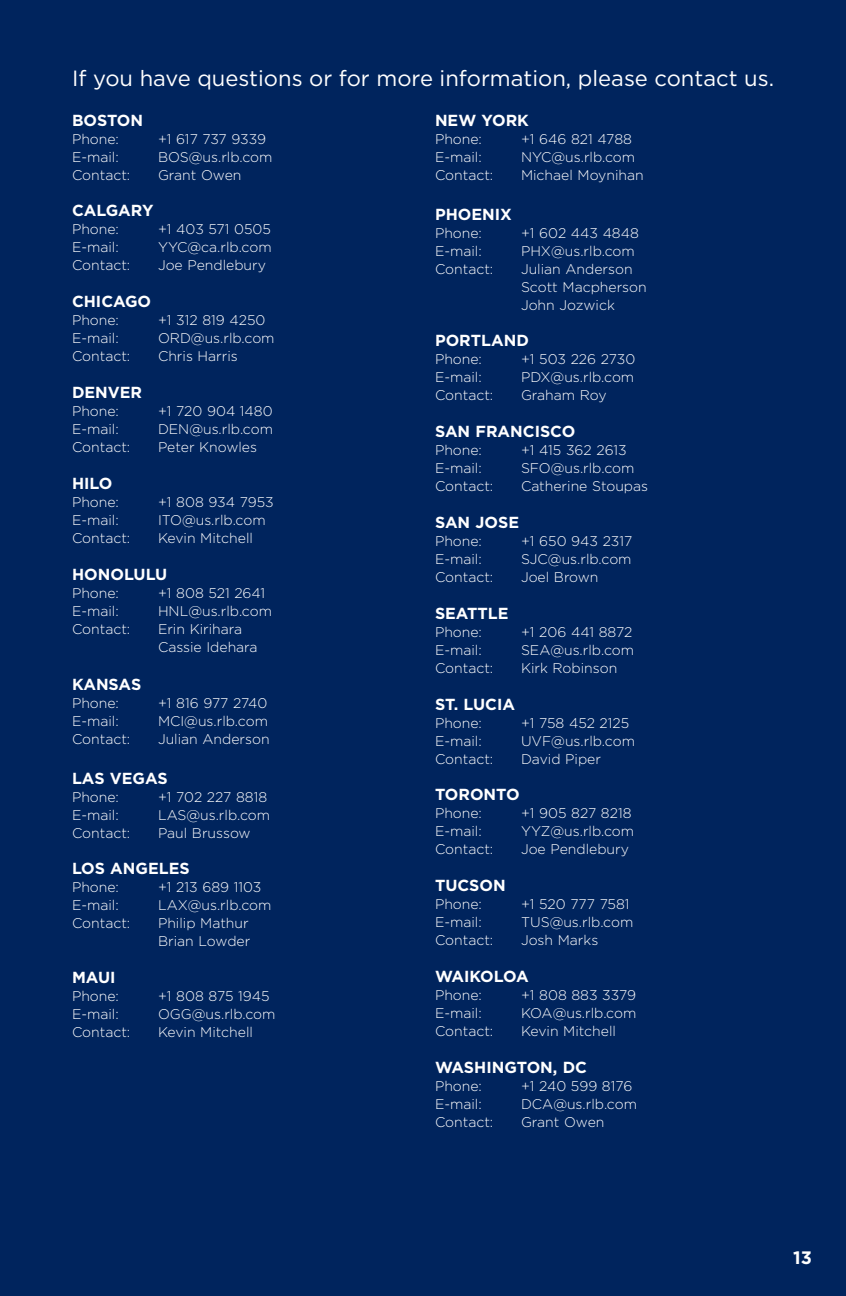
<style>
.page{position:relative;width:846px;height:1296px;background:#00245d}
.page>*{position:absolute;margin:0;border:0;box-sizing:border-box;transform-origin:0 0}
.t1{font:22px "Gotham";color:#fff}
.t2{font:700 18px "Gotham";color:#fff}
.t3{font:700 16px "Gotham";color:#fff}
.t4{font:700 16px "Gotham";letter-spacing:-.04em;color:#fff}
.t5{font:300 14px/18px "Gotham";color:#fff}
</style>
<div class="page">
<h1 class="t1" style="left:72px;top:69px;width:704px">If you have questions or for more information, please contact us.</h1>
<p class="t3" style="left:72px;top:114px;width:73px">BOSTON</p>
<p class="t5" style="left:72px;top:130px;width:49px">Phone:</p>
<p class="t5" style="left:158px;top:130px;width:110px">+1 617 737 9339</p>
<p class="t5" style="left:72px;top:148px;width:48px">E-mail:</p>
<p class="t5" style="left:158px;top:148px;width:116px">BOS@us.rlb.com</p>
<p class="t5" style="left:72px;top:166px;width:60px">Contact:</p>
<p class="t5" style="left:158px;top:166px;width:85px">Grant Owen</p>
<p class="t3" style="left:72px;top:205px;width:83px">CALGARY</p>
<p class="t5" style="left:72px;top:221px;width:49px">Phone:</p>
<p class="t5" style="left:158px;top:221px;width:115px">+1 403 571 0505</p>
<p class="t5" style="left:72px;top:239px;width:48px">E-mail:</p>
<p class="t5" style="left:158px;top:239px;width:115px">YYC@ca.rlb.com</p>
<p class="t5" style="left:72px;top:257px;width:60px">Contact:</p>
<p class="t5" style="left:158px;top:257px;width:110px">Joe Pendlebury</p>
<p class="t3" style="left:72px;top:296px;width:81px">CHICAGO</p>
<p class="t5" style="left:72px;top:312px;width:49px">Phone:</p>
<p class="t5" style="left:158px;top:312px;width:109px">+1 312 819 4250</p>
<p class="t5" style="left:72px;top:330px;width:48px">E-mail:</p>
<p class="t5" style="left:158px;top:330px;width:118px">ORD@us.rlb.com</p>
<p class="t5" style="left:72px;top:348px;width:60px">Contact:</p>
<p class="t5" style="left:158px;top:348px;width:81px">Chris Harris</p>
<p class="t3" style="left:72px;top:387px;width:72px">DENVER</p>
<p class="t5" style="left:72px;top:402px;width:49px">Phone:</p>
<p class="t5" style="left:158px;top:402px;width:116px">+1 720 904 1480</p>
<p class="t5" style="left:72px;top:420px;width:48px">E-mail:</p>
<p class="t5" style="left:158px;top:420px;width:117px">DEN@us.rlb.com</p>
<p class="t5" style="left:72px;top:438px;width:60px">Contact:</p>
<p class="t5" style="left:158px;top:438px;width:101px">Peter Knowles</p>
<p class="t3" style="left:72px;top:477px;width:42px">HILO</p>
<p class="t5" style="left:72px;top:493px;width:49px">Phone:</p>
<p class="t5" style="left:158px;top:493px;width:117px">+1 808 934 7953</p>
<p class="t5" style="left:72px;top:511px;width:48px">E-mail:</p>
<p class="t5" style="left:158px;top:511px;width:109px">ITO@us.rlb.com</p>
<p class="t5" style="left:72px;top:529px;width:60px">Contact:</p>
<p class="t5" style="left:158px;top:529px;width:97px">Kevin Mitchell</p>
<p class="t3" style="left:72px;top:568px;width:97px">HONOLULU</p>
<p class="t5" style="left:72px;top:584px;width:49px">Phone:</p>
<p class="t5" style="left:158px;top:584px;width:109px">+1 808 521 2641</p>
<p class="t5" style="left:72px;top:602px;width:48px">E-mail:</p>
<p class="t5" style="left:158px;top:602px;width:116px">HNL@us.rlb.com</p>
<p class="t5" style="left:72px;top:620px;width:60px">Contact:</p>
<p class="t5" style="left:158px;top:620px;width:101px">Erin Kirihara<br>Cassie Idehara</p>
<p class="t3" style="left:72px;top:678px;width:71px">KANSAS</p>
<p class="t5" style="left:72px;top:694px;width:49px">Phone:</p>
<p class="t5" style="left:158px;top:694px;width:111px">+1 816 977 2740</p>
<p class="t5" style="left:72px;top:712px;width:48px">E-mail:</p>
<p class="t5" style="left:158px;top:712px;width:111px">MCI@us.rlb.com</p>
<p class="t5" style="left:72px;top:730px;width:60px">Contact:</p>
<p class="t5" style="left:158px;top:730px;width:113px">Julian Anderson</p>
<p class="t3" style="left:72px;top:772px;width:97px">LAS VEGAS</p>
<p class="t5" style="left:72px;top:788px;width:49px">Phone:</p>
<p class="t5" style="left:158px;top:788px;width:111px">+1 702 227 8818</p>
<p class="t5" style="left:72px;top:806px;width:48px">E-mail:</p>
<p class="t5" style="left:158px;top:806px;width:114px">LAS@us.rlb.com</p>
<p class="t5" style="left:72px;top:824px;width:60px">Contact:</p>
<p class="t5" style="left:158px;top:824px;width:94px">Paul Brussow</p>
<p class="t3" style="left:72px;top:863px;width:119px">LOS ANGELES</p>
<p class="t5" style="left:72px;top:879px;width:49px">Phone:</p>
<p class="t5" style="left:158px;top:879px;width:105px">+1 213 689 1103</p>
<p class="t5" style="left:72px;top:897px;width:48px">E-mail:</p>
<p class="t5" style="left:158px;top:897px;width:115px">LAX@us.rlb.com</p>
<p class="t5" style="left:72px;top:915px;width:60px">Contact:</p>
<p class="t5" style="left:158px;top:915px;width:94px">Philip Mathur<br>Brian Lowder</p>
<p class="t3" style="left:72px;top:972px;width:45px">MAUI</p>
<p class="t5" style="left:72px;top:988px;width:49px">Phone:</p>
<p class="t5" style="left:158px;top:988px;width:113px">+1 808 875 1945</p>
<p class="t5" style="left:72px;top:1006px;width:48px">E-mail:</p>
<p class="t5" style="left:158px;top:1006px;width:119px">OGG@us.rlb.com</p>
<p class="t5" style="left:72px;top:1024px;width:60px">Contact:</p>
<p class="t5" style="left:158px;top:1024px;width:97px">Kevin Mitchell</p>
<p class="t3" style="left:435px;top:114px;width:95px">NEW YORK</p>
<p class="t5" style="left:435px;top:130px;width:49px">Phone:</p>
<p class="t5" style="left:521px;top:130px;width:113px">+1 646 821 4788</p>
<p class="t5" style="left:435px;top:148px;width:48px">E-mail:</p>
<p class="t5" style="left:521px;top:148px;width:116px">NYC@us.rlb.com</p>
<p class="t5" style="left:435px;top:166px;width:60px">Contact:</p>
<p class="t5" style="left:521px;top:166px;width:124px">Michael Moynihan</p>
<p class="t3" style="left:435px;top:208px;width:78px">PHOENIX</p>
<p class="t5" style="left:435px;top:224px;width:49px">Phone:</p>
<p class="t5" style="left:521px;top:224px;width:119px">+1 602 443 4848</p>
<p class="t5" style="left:435px;top:242px;width:48px">E-mail:</p>
<p class="t5" style="left:521px;top:242px;width:115px">PHX@us.rlb.com</p>
<p class="t5" style="left:435px;top:260px;width:60px">Contact:</p>
<p class="t5" style="left:521px;top:260px;width:127px">Julian Anderson<br>Scott Macpherson<br>John Jozwick</p>
<p class="t3" style="left:435px;top:335px;width:95px">PORTLAND</p>
<p class="t5" style="left:435px;top:351px;width:49px">Phone:</p>
<p class="t5" style="left:521px;top:351px;width:116px">+1 503 226 2730</p>
<p class="t5" style="left:435px;top:369px;width:48px">E-mail:</p>
<p class="t5" style="left:521px;top:369px;width:115px">PDX@us.rlb.com</p>
<p class="t5" style="left:435px;top:387px;width:60px">Contact:</p>
<p class="t5" style="left:521px;top:387px;width:87px">Graham Roy</p>
<p class="t3" style="left:435px;top:426px;width:142px">SAN FRANCISCO</p>
<p class="t5" style="left:435px;top:442px;width:49px">Phone:</p>
<p class="t5" style="left:521px;top:442px;width:107px">+1 415 362 2613</p>
<p class="t5" style="left:435px;top:460px;width:48px">E-mail:</p>
<p class="t5" style="left:521px;top:460px;width:115px">SFO@us.rlb.com</p>
<p class="t5" style="left:435px;top:478px;width:60px">Contact:</p>
<p class="t5" style="left:521px;top:478px;width:129px">Catherine Stoupas</p>
<p class="t3" style="left:435px;top:517px;width:86px">SAN JOSE</p>
<p class="t5" style="left:435px;top:532px;width:49px">Phone:</p>
<p class="t5" style="left:521px;top:532px;width:113px">+1 650 943 2317</p>
<p class="t5" style="left:435px;top:550px;width:48px">E-mail:</p>
<p class="t5" style="left:521px;top:550px;width:112px">SJC@us.rlb.com</p>
<p class="t5" style="left:435px;top:568px;width:60px">Contact:</p>
<p class="t5" style="left:521px;top:568px;width:79px">Joel Brown</p>
<p class="t3" style="left:435px;top:607px;width:75px">SEATTLE</p>
<p class="t5" style="left:435px;top:623px;width:49px">Phone:</p>
<p class="t5" style="left:521px;top:623px;width:113px">+1 206 441 8872</p>
<p class="t5" style="left:435px;top:641px;width:48px">E-mail:</p>
<p class="t5" style="left:521px;top:641px;width:115px">SEA@us.rlb.com</p>
<p class="t5" style="left:435px;top:659px;width:60px">Contact:</p>
<p class="t5" style="left:521px;top:659px;width:98px">Kirk Robinson</p>
<p class="t3" style="left:435px;top:698px;width:82px">ST. LUCIA</p>
<p class="t5" style="left:435px;top:714px;width:49px">Phone:</p>
<p class="t5" style="left:521px;top:714px;width:110px">+1 758 452 2125</p>
<p class="t5" style="left:435px;top:732px;width:48px">E-mail:</p>
<p class="t5" style="left:521px;top:732px;width:115px">UVF@us.rlb.com</p>
<p class="t5" style="left:435px;top:750px;width:60px">Contact:</p>
<p class="t5" style="left:521px;top:750px;width:82px">David Piper</p>
<p class="t3" style="left:435px;top:789px;width:86px">TORONTO</p>
<p class="t5" style="left:435px;top:805px;width:49px">Phone:</p>
<p class="t5" style="left:521px;top:805px;width:112px">+1 905 827 8218</p>
<p class="t5" style="left:435px;top:823px;width:48px">E-mail:</p>
<p class="t5" style="left:521px;top:823px;width:115px">YYZ@us.rlb.com</p>
<p class="t5" style="left:435px;top:841px;width:60px">Contact:</p>
<p class="t5" style="left:521px;top:841px;width:110px">Joe Pendlebury</p>
<p class="t3" style="left:435px;top:880px;width:72px">TUCSON</p>
<p class="t5" style="left:435px;top:896px;width:49px">Phone:</p>
<p class="t5" style="left:521px;top:896px;width:110px">+1 520 777 7581</p>
<p class="t5" style="left:435px;top:914px;width:48px">E-mail:</p>
<p class="t5" style="left:521px;top:914px;width:114px">TUS@us.rlb.com</p>
<p class="t5" style="left:435px;top:932px;width:60px">Contact:</p>
<p class="t5" style="left:521px;top:932px;width:79px">Josh Marks</p>
<p class="t4" style="left:435px;top:971px;width:95px">WAIKOLOA</p>
<p class="t5" style="left:435px;top:986px;width:49px">Phone:</p>
<p class="t5" style="left:521px;top:986px;width:116px">+1 808 883 3379</p>
<p class="t5" style="left:435px;top:1004px;width:48px">E-mail:</p>
<p class="t5" style="left:521px;top:1004px;width:117px">KOA@us.rlb.com</p>
<p class="t5" style="left:435px;top:1022px;width:60px">Contact:</p>
<p class="t5" style="left:521px;top:1022px;width:97px">Kevin Mitchell</p>
<p class="t3" style="left:435px;top:1061px;width:154px">WASHINGTON, DC</p>
<p class="t5" style="left:435px;top:1077px;width:49px">Phone:</p>
<p class="t5" style="left:521px;top:1077px;width:113px">+1 240 599 8176</p>
<p class="t5" style="left:435px;top:1095px;width:48px">E-mail:</p>
<p class="t5" style="left:521px;top:1095px;width:118px">DCA@us.rlb.com</p>
<p class="t5" style="left:435px;top:1113px;width:60px">Contact:</p>
<p class="t5" style="left:521px;top:1113px;width:85px">Grant Owen</p>
<p class="t2" style="left:793px;top:1252px;width:20px">13</p>
</div>
